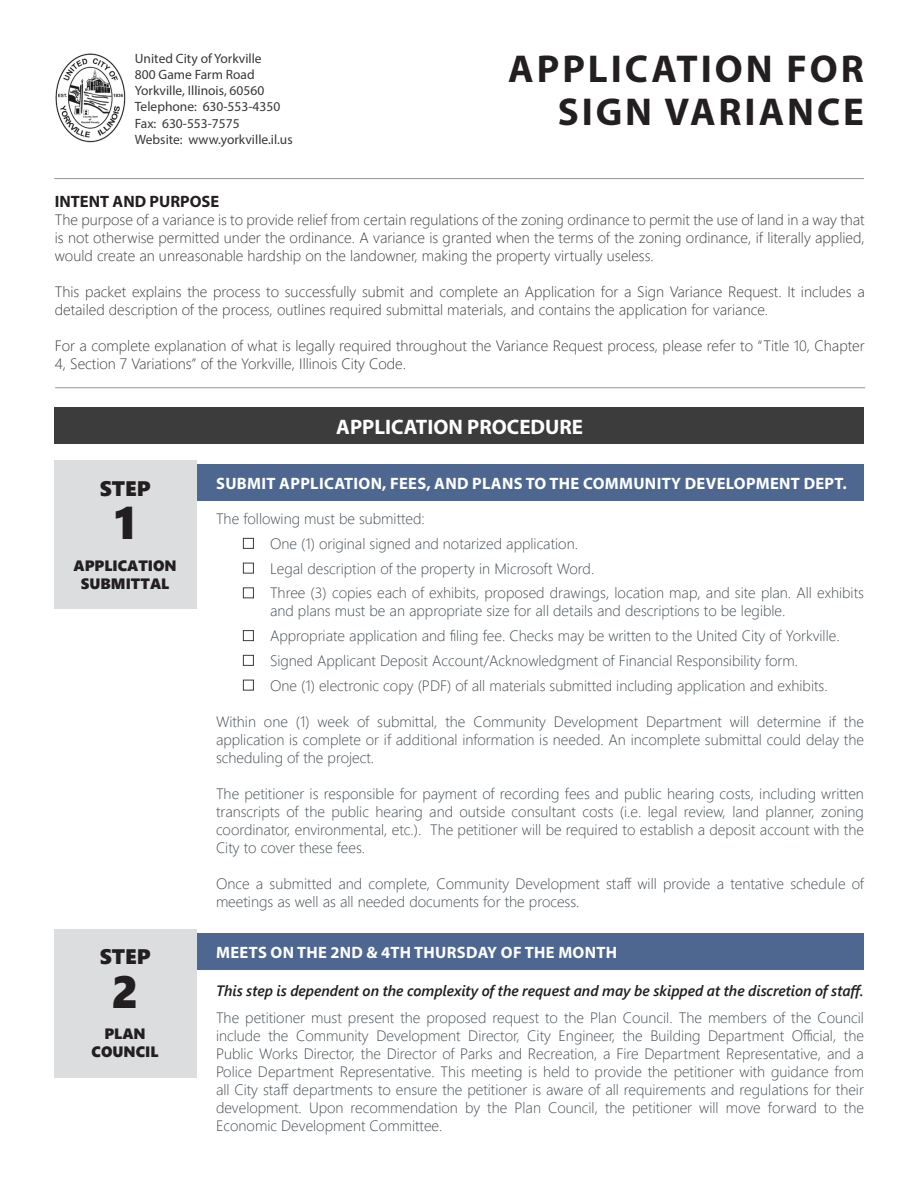
<style>
.page{position:relative;width:918px;height:1188px;background:#fff}
.page>*{position:absolute;margin:0;border:0;box-sizing:border-box;transform-origin:0 0}
.t1{font:45px "Segoe UI Black";color:#231f20}
.t2{font:700 39px/43.5px "Myriad Pro";letter-spacing:.075em;color:#231f20;text-align:right}
.t3{font:700 21px "Myriad Pro";color:#fff}
.t4{font:21px "Segoe UI Black";color:#231f20}
.t5{font:700 16.5px "Myriad Pro";letter-spacing:.02em;color:#fff}
.t6{font:700 16.5px "Myriad Pro";color:#231f20}
.t7{font:300 15px/18px "Segoe UI";color:#424b51;text-align:justify}
.t8{font:300 15px/18px "Segoe UI";color:#3c3c3d}
.t9{font:italic 600 15px "Segoe UI";color:#231f20}
.t10{font:15px/18px "Segoe UI Black";color:#231f20;text-align:center}
.t11{font:13.5px/16.2px "Myriad Pro";color:#231f20}
</style>
<div class="page">
<img style="left:55px;top:53px;width:71px;height:90px">
<hr style="left:54px;top:178px;width:810px;height:1px;background:#939598">
<hr style="left:55px;top:387px;width:810px;height:1px;background:#939598">
<div style="left:196px;top:465px;width:668px;height:36px;background:#4e6791"></div>
<div style="left:54px;top:408px;width:810px;height:36px;background:#3c3c3d"></div>
<div style="left:54px;top:460px;width:142px;height:149px;background:#dcdddf"></div>
<div style="left:243px;top:538px;width:11px;height:11px;border:1px solid #3c3c3d"></div>
<div style="left:243px;top:563px;width:11px;height:11px;border:1px solid #3c3c3d"></div>
<div style="left:243px;top:587px;width:11px;height:11px;border:1px solid #3c3c3d"></div>
<div style="left:243px;top:630px;width:11px;height:11px;border:1px solid #3c3c3d"></div>
<div style="left:243px;top:655px;width:11px;height:11px;border:1px solid #3c3c3d"></div>
<div style="left:243px;top:680px;width:11px;height:11px;border:1px solid #3c3c3d"></div>
<div style="left:196px;top:934px;width:668px;height:36px;background:#4e6791"></div>
<div style="left:54px;top:929px;width:142px;height:148px;background:#dcdddf"></div>
<p class="t11" style="left:135px;top:50px;width:159px">United City of Yorkville<br>800 Game Farm Road<br>Yorkville, Illinois, 60560<br>Telephone: 630-553-4350<br>Fax: 630-553-7575<br>Website: www.yorkville.il.us</p>
<h2 class="t2" style="left:508px;top:46px;width:357px">APPLICATION FOR<br>SIGN VARIANCE</h2>
<p class="t6" style="left:55px;top:191px;width:166px">INTENT AND PURPOSE</p>
<p class="t8" style="left:55px;top:209px;width:812px;text-align:justify">The purpose of a variance is to provide relief from certain regulations of the zoning ordinance to permit the use of land in a way that is not otherwise permitted under the ordinance. A variance is granted when the terms of the zoning ordinance, if literally applied, would create an unreasonable hardship on the landowner, making the property virtually useless.</p>
<p class="t8" style="left:55px;top:281px;width:811px">This packet explains the process to successfully submit and complete an Application for a Sign Variance Request. It includes a detailed description of the process, outlines required submittal materials, and contains the application for variance.</p>
<p class="t8" style="left:55px;top:335px;width:811px">For a complete explanation of what is legally required throughout the Variance Request process, please refer to “Title 10, Chapter<br>4, Section 7 Variations” of the Yorkville, Illinois City Code.</p>
<p class="t4" style="left:100px;top:473px;width:52px">STEP</p>
<p class="t1" style="left:114px;top:490px;width:23px">1</p>
<p class="t10" style="left:73px;top:555px;width:105px">APPLICATION<br>SUBMITTAL</p>
<p class="t4" style="left:100px;top:942px;width:52px">STEP</p>
<p class="t1" style="left:112px;top:959px;width:28px">2</p>
<p class="t10" style="left:92px;top:1024px;width:69px">PLAN<br>COUNCIL</p>
<p class="t3" style="left:336px;top:413px;width:248px">APPLICATION PROCEDURE</p>
<p class="t5" style="left:216px;top:473px;width:632px">SUBMIT APPLICATION, FEES, AND PLANS TO THE COMMUNITY DEVELOPMENT DEPT.</p>
<p class="t7" style="left:216px;top:508px;width:210px">The following must be submitted:</p>
<p class="t7" style="left:270px;top:533px;width:310px">One (1) original signed and notarized application.</p>
<p class="t7" style="left:270px;top:558px;width:326px">Legal description of the property in Microsoft Word.</p>
<p class="t7" style="left:270px;top:582px;width:595px">Three (3) copies each of exhibits, proposed drawings, location map, and site plan. All exhibits and plans must be an appropriate size for all details and descriptions to be legible.</p>
<p class="t7" style="left:270px;top:625px;width:571px">Appropriate application and filing fee. Checks may be written to the United City of Yorkville.</p>
<p class="t7" style="left:270px;top:650px;width:530px">Signed Applicant Deposit Account/Acknowledgment of Financial Responsibility form.</p>
<p class="t7" style="left:270px;top:675px;width:559px">One (1) electronic copy (PDF) of all materials submitted including application and exhibits.</p>
<p class="t7" style="left:216px;top:711px;width:650px">Within one (1) week of submittal, the Community Development Department will determine if the application is complete or if additional information is needed. An incomplete submittal could delay the scheduling of the project.</p>
<p class="t7" style="left:216px;top:783px;width:650px">The petitioner is responsible for payment of recording fees and public hearing costs, including written transcripts of the public hearing and outside consultant costs (i.e. legal review, land planner, zoning coordinator, environmental, etc.). The petitioner will be required to establish a deposit account with the City to cover these fees.</p>
<p class="t7" style="left:216px;top:873px;width:649px">Once a submitted and complete, Community Development staff will provide a tentative schedule of meetings as well as all needed documents for the process.</p>
<p class="t5" style="left:216px;top:942px;width:403px">MEETS ON THE 2ND &amp; 4TH THURSDAY OF THE MONTH</p>
<p class="t9" style="left:216px;top:977px;width:649px">This step is dependent on the complexity of the request and may be skipped at the discretion of staff.</p>
<p class="t7" style="left:216px;top:1007px;width:650px">The petitioner must present the proposed request to the Plan Council. The members of the Council include the Community Development Director, City Engineer, the Building Department Official, the Public Works Director, the Director of Parks and Recreation, a Fire Department Representative, and a Police Department Representative. This meeting is held to provide the petitioner with guidance from all City staff departments to ensure the petitioner is aware of all requirements and regulations for their development. Upon recommendation by the Plan Council, the petitioner will move forward to the Economic Development Committee.</p>
</div>
